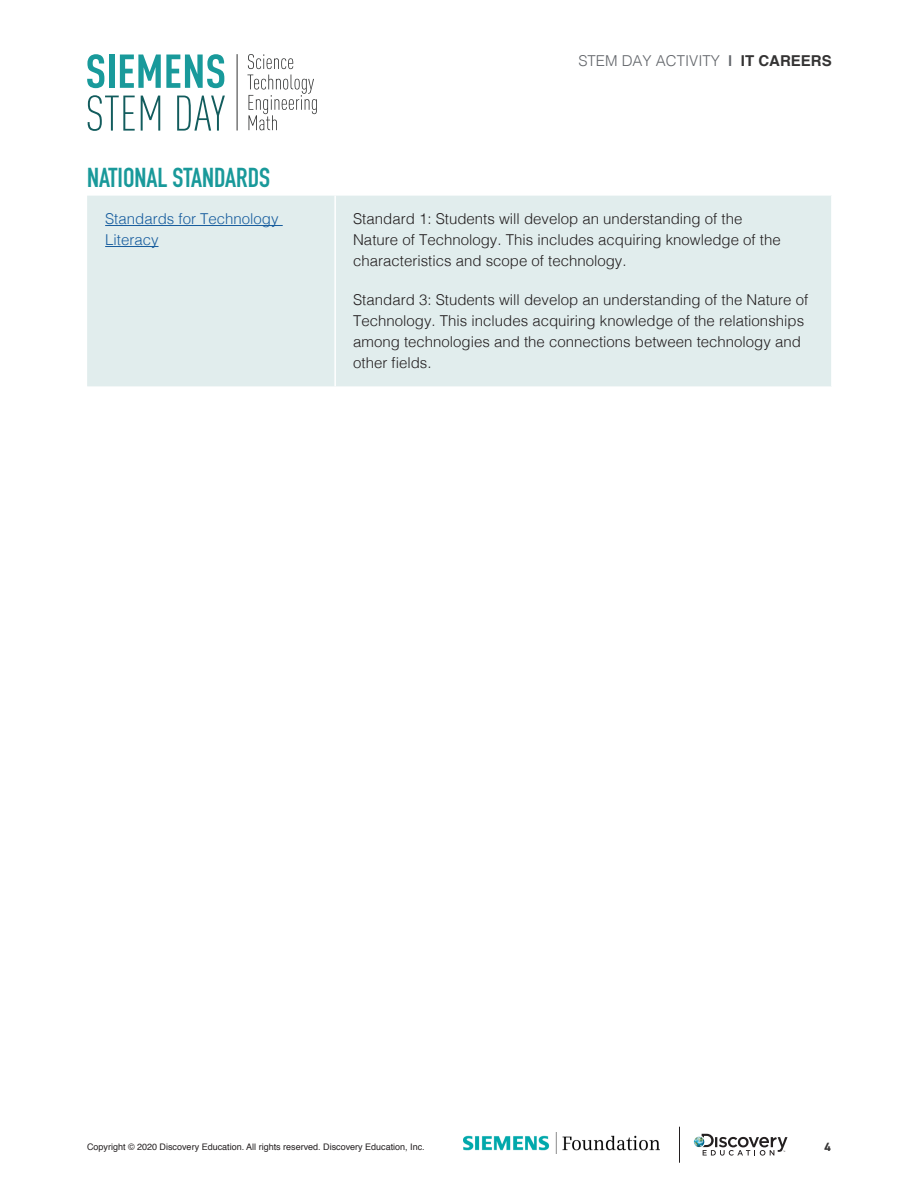
<style>
.page{position:relative;width:918px;height:1188px;background:#fff}
.page>*{position:absolute;margin:0;border:0;box-sizing:border-box;transform-origin:0 0}
.Subhead_1{font:700 27px "DIN Condensed";color:#19999a}
.Body{font:300 15px/21px "Helvetica";color:#231f20}
.Body-2{font:300 15px/21px "Helvetica";color:#175d9e}
.t1{font:300 15px "Helvetica";color:#63666b}
.t2{font:700 12px "DIN2014";color:#343333}
.t3{font:9px "Helvetica";color:#231f20}
.s1{font-weight:700}
.s2{font-weight:700;color:#343333}
</style>
<div class="page">
<svg style="left:694px;top:1134px;width:94px;height:22px"></svg>
<hr style="left:679px;top:1127px;width:1px;height:36px;background:#231f20">
<img style="left:464px;top:1133px;width:195px;height:21px">
<svg style="left:87px;top:54px;width:17px;height:34px"></svg>
<div style="left:109px;top:55px;width:5px;height:33px;background:#199a9b"></div>
<svg style="left:120px;top:54px;width:104px;height:34px"></svg>
<svg style="left:88px;top:95px;width:47px;height:36px"></svg>
<svg style="left:141px;top:96px;width:19px;height:35px"></svg>
<svg style="left:177px;top:96px;width:48px;height:35px"></svg>
<svg style="left:248px;top:54px;width:45px;height:15px"></svg>
<svg style="left:247px;top:75px;width:70px;height:55px"></svg>
<hr style="left:237px;top:54px;width:1px;height:77px;background:#323333">
<div style="left:87px;top:196px;width:744px;height:190px;background:#e1eded"></div>
<hr style="left:334px;top:196px;width:2px;height:190px;background:#fff">
<hr style="left:105px;top:225px;width:178px;height:1px;background:#175d9e">
<hr style="left:105px;top:246px;width:54px;height:1px;background:#175d9e">
<p class="t1" style="left:578px;top:48px;width:255px">STEM DAY ACTIVITY <span class="s1">|</span> <span class="s2">IT CAREERS</span></p>
<p class="Subhead_1" style="left:87px;top:159px;width:185px">NATIONAL STANDARDS</p>
<p class="Body-2" style="left:105px;top:208px;width:175px">Standards for Technology<br>Literacy</p>
<p class="Body" style="left:353px;top:208px;width:429px">Standard 1: Students will develop an understanding of the<br>Nature of Technology. This includes acquiring knowledge of the characteristics and scope of technology.</p>
<p class="Body" style="left:353px;top:289px;width:457px">Standard 3: Students will develop an understanding of the Nature of Technology. This includes acquiring knowledge of the relationships among technologies and the connections between technology and other fields.</p>
<p class="t3" style="left:87px;top:1140px;width:339px">Copyright © 2020 Discovery Education. All rights reserved. Discovery Education, Inc.</p>
<p class="t2" style="left:825px;top:1139px;width:8px">4</p>
</div>
